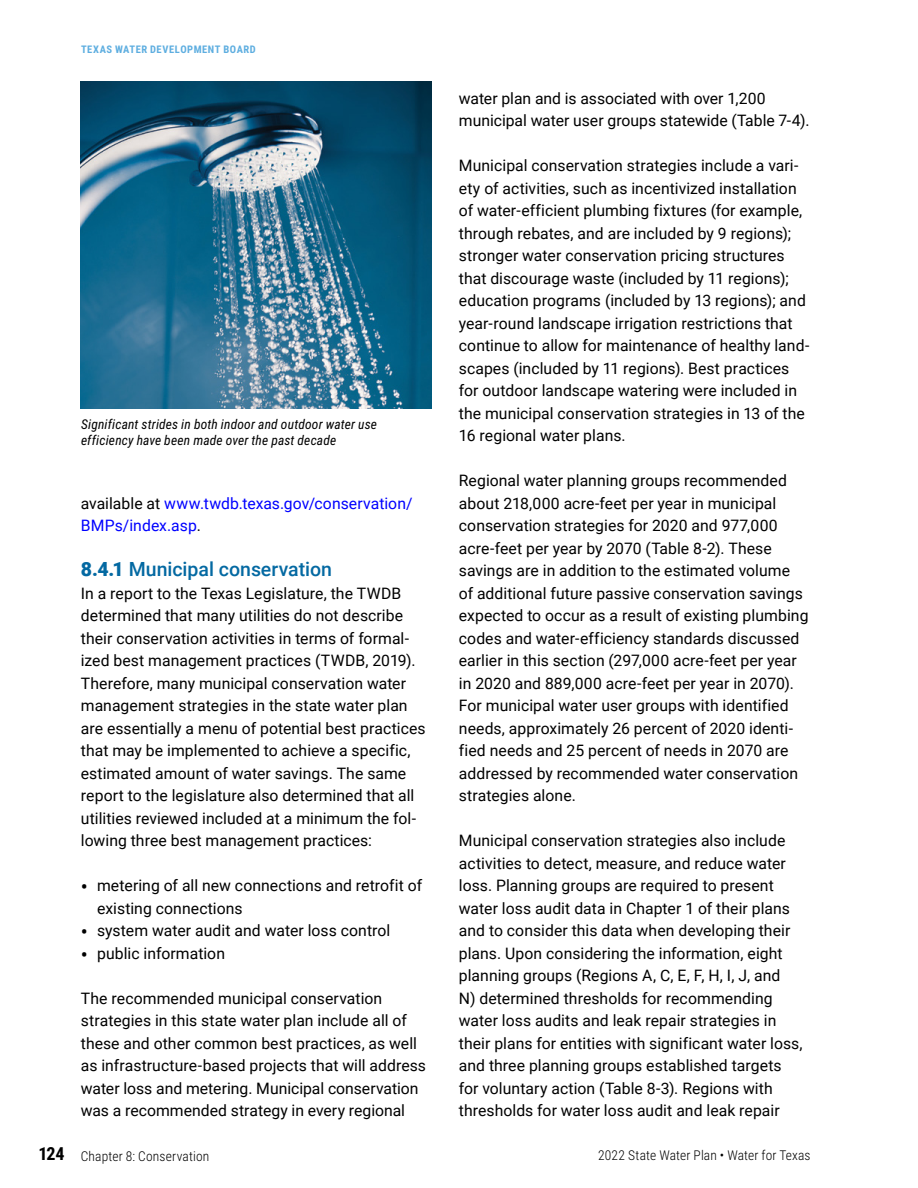
<style>
.page{position:relative;width:918px;height:1188px;background:#fff}
.page>*{position:absolute;margin:0;border:0;box-sizing:border-box;transform-origin:0 0}
.heading_3_with_numbe{font:500 19.5px "Roboto";color:#0469a2}
.body{font:15.75px/22.5px "Roboto";letter-spacing:.005em;color:#000}
.body-2{font:15.75px/22.5px "Roboto";letter-spacing:.005em;color:#00f}
.t1{font:italic 13.5px/16.5px "Roboto Condensed";letter-spacing:.01em;color:#000}
.t2{font:300 13.5px "Roboto Condensed";letter-spacing:.01em;color:#000}
.t3{font:700 10.5px "Roboto Condensed";letter-spacing:.05em;color:#5eaee0}
.s1{color:#000}
.s2{font-weight:900}
.s3{font-size:21px}
.s4{font-weight:700;font-size:18px}
</style>
<div class="page">
<img style="left:81px;top:81px;width:350px;height:327px">
<p class="t3" style="left:81px;top:42px;width:176px">TEXAS WATER DEVELOPMENT BOARD</p>
<p class="t1" style="left:81px;top:415px;width:298px">Significant strides in both indoor and outdoor water use efficiency have been made over the past decade</p>
<p class="body-2" style="left:81px;top:491px;width:333px"><span class="s1">available at</span> www.twdb.texas.gov/conservation/<br>BMPs/index.asp<span class="s1">.</span></p>
<p class="heading_3_with_numbe" style="left:81px;top:555px;width:253px"><span class="s2">8.4.1</span> Municipal conservation</p>
<p class="body" style="left:81px;top:581px;width:346px">In a report to the Texas Legislature, the TWDB determined that many utilities do not describe their conservation activities in terms of formal&shy;ized best management practices (TWDB, 2019).<br>Therefore, many municipal conservation water management strategies in the state water plan are essentially a menu of potential best practices that may be implemented to achieve a specific, estimated amount of water savings. The same report to the legislature also determined that all utilities reviewed included at a minimum the fol&shy;lowing three best management practices:</p>
<p class="body" style="left:97px;top:874px;width:327px;text-indent:-16px"><span class="s3">•</span> metering of all new connections and retrofit of existing connections</p>
<p class="body" style="left:81px;top:919px;width:311px"><span class="s3">•</span> system water audit and water loss control</p>
<p class="body" style="left:81px;top:941px;width:146px"><span class="s3">•</span> public information</p>
<p class="body" style="left:81px;top:986px;width:347px">The recommended municipal conservation strategies in this state water plan include all of these and other common best practices, as well as infrastructure-based projects that will address water loss and metering. Municipal conservation was a recommended strategy in every regional</p>
<p class="t2" style="left:38px;top:1147px;width:172px"><span class="s4">124</span> Chapter 8: Conservation</p>
<p class="body" style="left:459px;top:86px;width:352px">water plan and is associated with over 1,200 municipal water user groups statewide (Table 7-4).</p>
<p class="body" style="left:459px;top:154px;width:352px">Municipal conservation strategies include a vari&shy;ety of activities, such as incentivized installation of water-efficient plumbing fixtures (for example, through rebates, and are included by 9 regions); stronger water conservation pricing structures that discourage waste (included by 11 regions); education programs (included by 13 regions); and year-round landscape irrigation restrictions that continue to allow for maintenance of healthy land&shy;scapes (included by 11 regions). Best practices for outdoor landscape watering were included in the municipal conservation strategies in 13 of the 16 regional water plans.</p>
<p class="body" style="left:459px;top:469px;width:351px">Regional water planning groups recommended about 218,000 acre-feet per year in municipal conservation strategies for 2020 and 977,000 acre-feet per year by 2070 (Table 8-2). These savings are in addition to the estimated volume<br>of additional future passive conservation savings expected to occur as a result of existing plumbing codes and water-efficiency standards discussed earlier in this section (297,000 acre-feet per year in 2020 and 889,000 acre-feet per year in 2070).<br>For municipal water user groups with identified needs, approximately 26 percent of 2020 identi&shy;fied needs and 25 percent of needs in 2070 are addressed by recommended water conservation strategies alone.</p>
<p class="body" style="left:459px;top:829px;width:345px">Municipal conservation strategies also include activities to detect, measure, and reduce water loss. Planning groups are required to present water loss audit data in Chapter 1 of their plans and to consider this data when developing their plans. Upon considering the information, eight planning groups (Regions A, C, E, F, H, I, J, and<br>N) determined thresholds for recommending water loss audits and leak repair strategies in their plans for entities with significant water loss, and three planning groups established targets for voluntary action (Table 8-3). Regions with thresholds for water loss audit and leak repair</p>
<p class="t2" style="left:598px;top:1146px;width:214px">2022 State Water Plan • Water for Texas</p>
</div>
